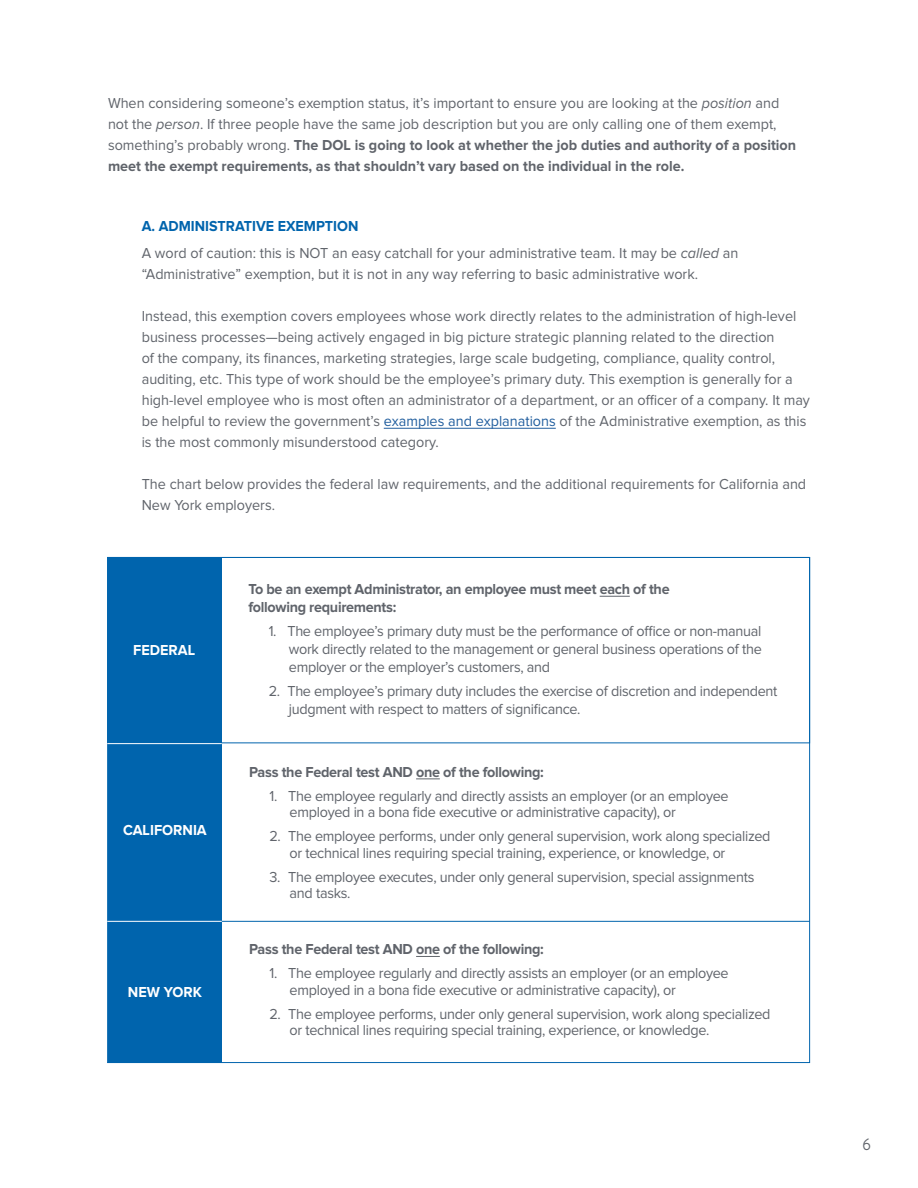
<style>
.page{position:relative;width:918px;height:1188px;background:#fff}
.page>*{position:absolute;margin:0;border:0;box-sizing:border-box;transform-origin:0 0}
.t1{font:16.5px "Brandon Grotesque";color:#60646b;scale:.93 1}
.t2{font:15px/21px "Proxima Nova";color:#60646b;scale:.96 1}
.t3{font:15px/16.5px "Proxima Nova";letter-spacing:-.02em;color:#60646b;scale:.96 1}
.t4{font:700 15px/18px "Proxima Nova";letter-spacing:-.02em;color:#60646b;scale:.96 1}
.t5{font:700 15px "Proxima Nova";color:#fff;scale:.96 1}
.s1{font-style:italic}
.s2{font-weight:700}
.s3{font-weight:700;color:#0064ad}
.s4{color:#215e9e}
</style>
<div class="page">
<div style="left:108px;top:557px;width:113px;height:186px;background:#0064ad"></div>
<hr style="left:600px;top:596px;width:30px;height:1px;background:#60646b">
<hr style="left:384px;top:428px;width:172px;height:1px;background:#215e9e">
<div style="left:108px;top:743px;width:113px;height:320px;background:#0064ad"></div>
<svg style="left:416px;top:779px;width:24px;height:1px"></svg>
<svg style="left:416px;top:956px;width:24px;height:1px"></svg>
<hr style="left:221px;top:921px;width:589px;height:1px;background:#0064ad">
<hr style="left:107px;top:921px;width:115px;height:1px;background:#fff">
<hr style="left:107px;top:743px;width:115px;height:1px;background:#fff">
<p class="t2" style="left:108px;top:93px;width:718px">When considering someone’s exemption status, it’s important to ensure you are looking at the <span class="s1">position</span> and not the <span class="s1">person</span>. If three people have the same job description but you are only calling one of them exempt, something’s probably wrong. <span class="s2">The DOL is going to look at whether the job duties and authority of a position meet the exempt requirements, as that shouldn’t vary based on the individual in the role.</span></p>
<p class="t2" style="left:142px;top:213px;width:623px;line-height:27px"><span class="s3">A. ADMINISTRATIVE EXEMPTION<br></span>A word of caution: this is NOT an easy catchall for your administrative team. It may be <span class="s1">called</span> an</p>
<p class="t2" style="left:142px;top:264px;width:581px">“Administrative” exemption, but it is not in any way referring to basic administrative work.</p>
<p class="t2" style="left:142px;top:306px;width:698px">Instead, this exemption covers employees whose work directly relates to the administration of high-level business processes—being actively engaged in big picture strategic planning related to the direction<br>of the company, its finances, marketing strategies, large scale budgeting, compliance, quality control, auditing, etc. This type of work should be the employee’s primary duty. This exemption is generally for a high-level employee who is most often an administrator of a department, or an officer of a company. It may be helpful to review the government’s <span class="s4">examples and explanations</span> of the Administrative exemption, as this is the most commonly misunderstood category.</p>
<p class="t2" style="left:142px;top:474px;width:694px">The chart below provides the federal law requirements, and the additional requirements for California and<br>New York employers.</p>
<p class="t5" style="left:133px;top:643px;width:66px">FEDERAL</p>
<p class="t5" style="left:123px;top:823px;width:89px">CALIFORNIA</p>
<p class="t5" style="left:128px;top:985px;width:79px">NEW YORK</p>
<p class="t4" style="left:248px;top:581px;width:440px">To be an exempt Administrator, an employee must meet each of the following requirements:</p>
<p class="t2" style="left:289px;top:623px;width:494px;line-height:18px;text-align:justify;text-indent:-20px">1. The employee’s primary duty must be the performance of office or non-manual work directly related to the management or general business operations of the employer or the employer’s customers, and</p>
<p class="t3" style="left:289px;top:683px;width:510px;line-height:18px;text-indent:-20px">2. The employee’s primary duty includes the exercise of discretion and independent judgment with respect to matters of significance.</p>
<p class="t4" style="left:249px;top:764px;width:308px">Pass the Federal test AND one of the following:</p>
<p class="t3" style="left:290px;top:788px;width:459px;text-indent:-20px">1. The employee regularly and directly assists an employer (or an employee employed in a bona fide executive or administrative capacity), or</p>
<p class="t3" style="left:290px;top:829px;width:502px;text-indent:-20px">2. The employee performs, under only general supervision, work along specialized or technical lines requiring special training, experience, or knowledge, or</p>
<p class="t3" style="left:290px;top:869px;width:486px;text-indent:-20px">3. The employee executes, under only general supervision, special assignments and tasks.</p>
<p class="t4" style="left:249px;top:941px;width:308px">Pass the Federal test AND one of the following:</p>
<p class="t3" style="left:290px;top:966px;width:459px;text-indent:-20px">1. The employee regularly and directly assists an employer (or an employee employed in a bona fide executive or administrative capacity), or</p>
<p class="t3" style="left:290px;top:1006px;width:502px;text-indent:-20px">2. The employee performs, under only general supervision, work along specialized or technical lines requiring special training, experience, or knowledge.</p>
<p class="t1" style="left:862px;top:1133px;width:10px">6</p>
</div>
